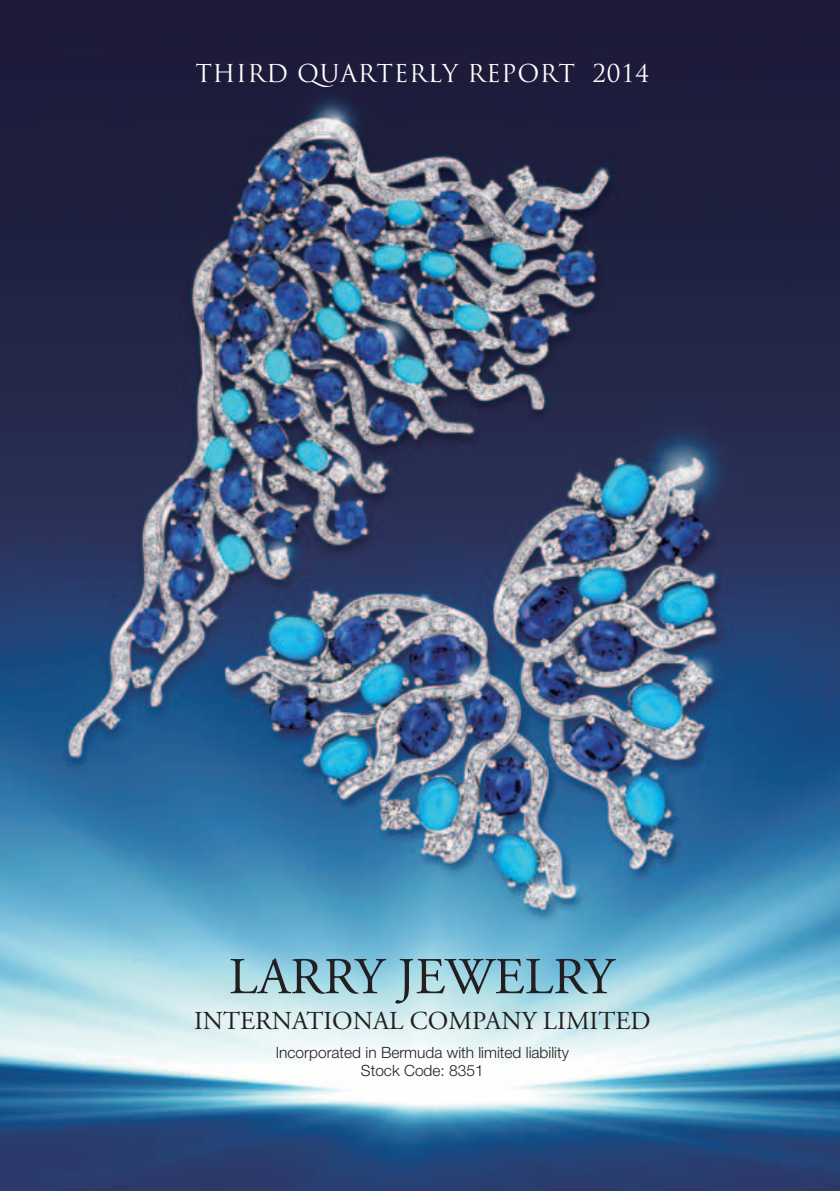
<style>
.page{position:relative;width:840px;height:1191px;background:#fff}
.page>*{position:absolute;margin:0;border:0;box-sizing:border-box;transform-origin:0 0}
.t1{font:51.6px "Adobe Garamond Pro";color:#231f20}
.t2{font:25.8px "Adobe Garamond Pro";color:#231f20}
.t3{font:24px "Trajan Pro";letter-spacing:.025em;color:#fff}
.t4{font:300 15.4px/18.6px "Helvetica Neue LT Std";color:#231f20;text-align:center}
</style>
<div class="page">
<img style="left:0;top:0;width:839px;height:1191px">
<h3 class="t3" style="left:195px;top:58px;width:455px">THIRD QUARTERLY REPORT 2014</h3>
<h1 class="t1" style="left:229px;top:945px;width:386px">LARRY JEWELRY</h1>
<h2 class="t2" style="left:194px;top:1005px;width:458px">INTERNATIONAL COMPANY LIMITED</h2>
<p class="t4" style="left:276px;top:1042px;width:294px">Incorporated in Bermuda with limited liability<br>Stock Code: 8351</p>
</div>
